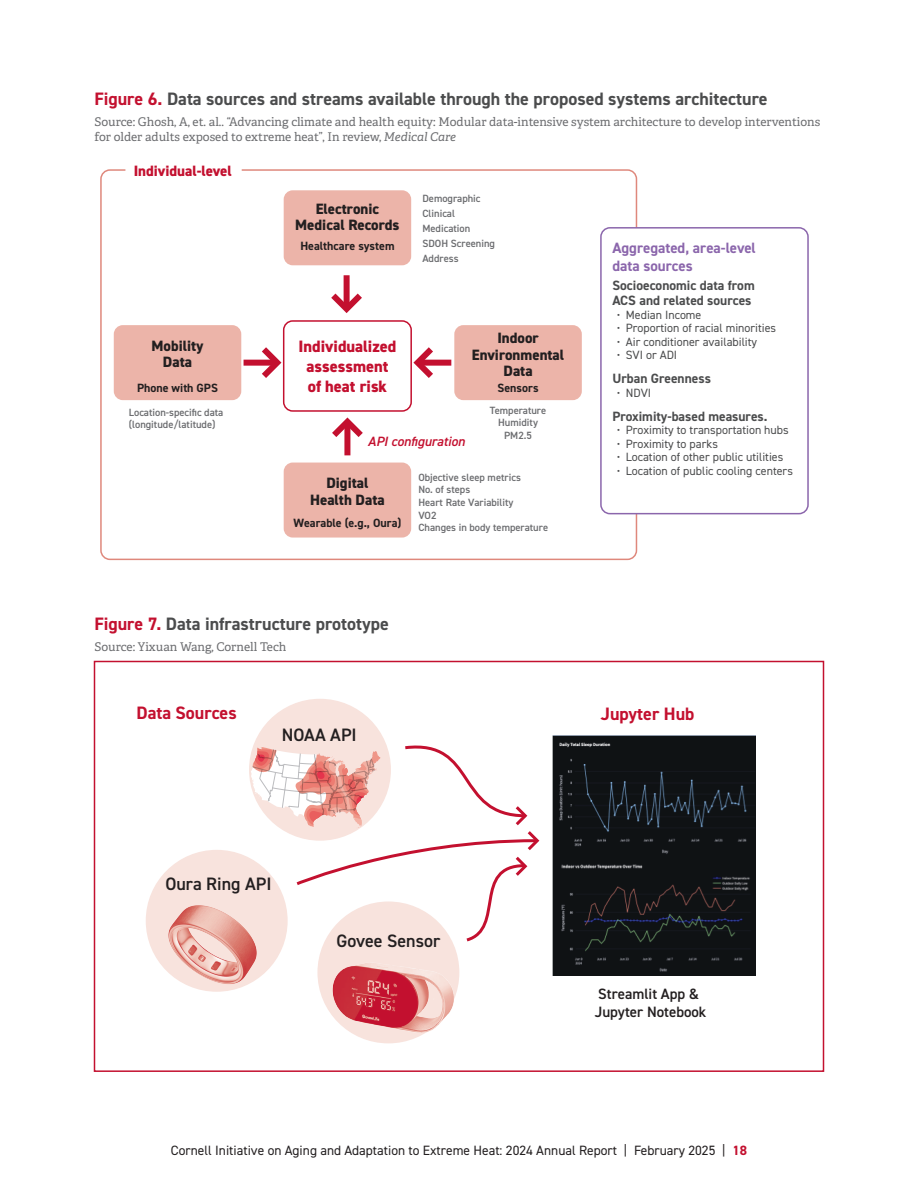
<style>
.page{position:relative;width:918px;height:1188px;background:#fff}
.page>*{position:absolute;margin:0;border:0;box-sizing:border-box;transform-origin:0 0}
.FIG_Title{font:700 18px "DIN2014";color:#4b4c4d}
.t1{font:600 18px "DIN2014";color:#231f20}
.t2{font:700 18px "DIN2014";color:#c3102f}
.t3{font:800 16.5px/19.8px "DIN2014";color:#c3102f;text-align:center}
.t4{font:800 15px/16.5px "DIN2014";color:#231f20;text-align:center}
.t5{font:700 15px/18px "DIN2014";color:#8b66ac}
.t6{font:600 15px/18px "DIN2014";color:#231f20}
.t7{font:800 15px "DIN2014";color:#c3102f}
.t8{font:13.5px "DIN2014";color:#231f20}
.t9{font:700 13.5px/15px "DIN2014";color:#4b4c4d}
.t10{font:italic 600 13.5px "DIN2014";color:#c3102f}
.FIG_Source_Credit{font:12px/15px "Adelle";color:#6c6d70}
.t11{font:12px "DIN2014";color:#4b4c4d}
.t12{font:700 12px "DIN2014";color:#231f20}
.t13{font:600 10.5px/12.6px "DIN2014";color:#6c6d70}
.s1{color:#c3102f}
.s2{font-style:italic}
.s3{font-weight:700;color:#c3102f}
</style>
<div class="page">
<div style="left:284px;top:190px;width:127px;height:75px;background:#ecb4a9;border-radius:9px"></div>
<div style="left:114px;top:325px;width:127px;height:75px;background:#ecb4a9;border-radius:9px"></div>
<div style="left:454px;top:325px;width:128px;height:75px;background:#ecb4a9;border-radius:9px"></div>
<div style="left:284px;top:463px;width:127px;height:75px;background:#ecb4a9;border-radius:9px"></div>
<div style="left:283px;top:320px;width:129px;height:92px;border:2px solid #c3102f;border-radius:9px"></div>
<div style="left:100px;top:169px;width:537px;height:391px;border:2px solid #df887c;border-radius:9px"></div>
<div style="left:601px;top:228px;width:207px;height:286px;background:#fff;border-radius:9px"></div>
<div style="left:600px;top:227px;width:209px;height:287px;border:2px solid #8b66ac;border-radius:9px"></div>
<div style="left:344px;top:275px;width:6px;height:31px;background:#c3102f"></div>
<svg style="left:331px;top:287px;width:31px;height:26px"></svg>
<div style="left:244px;top:360px;width:30px;height:6px;background:#c3102f"></div>
<svg style="left:255px;top:341px;width:31px;height:43px"></svg>
<div style="left:421px;top:360px;width:30px;height:6px;background:#c3102f"></div>
<svg style="left:409px;top:341px;width:30px;height:43px"></svg>
<div style="left:344px;top:425px;width:6px;height:30px;background:#c3102f"></div>
<svg style="left:332px;top:417px;width:31px;height:26px"></svg>
<img style="left:553px;top:736px;width:202px;height:239px">
<div style="left:249px;top:699px;width:142px;height:142px;background:#f8e3dd;border-radius:50%"></div>
<div style="left:146px;top:850px;width:142px;height:142px;background:#f8e3dd;border-radius:50%"></div>
<div style="left:317px;top:901px;width:142px;height:142px;background:#f8e3dd;border-radius:50%"></div>
<img style="left:330px;top:955px;width:130px;height:81px">
<img style="left:168px;top:905px;width:93px;height:87px">
<svg style="left:251px;top:740px;width:289px;height:204px"></svg>
<div style="left:94px;top:661px;width:730px;height:411px;border:2px solid #c3102f"></div>
<p class="FIG_Title" style="left:94px;top:87px;width:675px"><span class="s1">Figure 6.</span> Data sources and streams available through the proposed systems architecture</p>
<p class="FIG_Source_Credit" style="left:94px;top:114px;width:727px">Source: Ghosh, A, et. al.. “Advancing climate and health equity: Modular data-intensive system architecture to develop interventions for older adults exposed to extreme heat”, In review, <span class="s2">Medical Care</span></p>
<p class="t7" style="left:134px;top:161px;width:99px">Individual-level</p>
<p class="t4" style="left:295px;top:200px;width:106px">Electronic<br>Medical Records</p>
<p class="t13" style="left:422px;top:191px;width:74px;line-height:15px">Demographic<br>Clinical<br>Medication<br>SDOH Screening<br>Address</p>
<p class="t12" style="left:300px;top:238px;width:96px">Healthcare system</p>
<p class="t5" style="left:612px;top:238px;width:145px">Aggregated, area-level data sources</p>
<p class="t4" style="left:152px;top:337px;width:53px">Mobility<br>Data</p>
<p class="t3" style="left:299px;top:336px;width:99px">Individualized assessment</p>
<p class="t4" style="left:472px;top:330px;width:94px">Indoor<br>Environmental<br>Data</p>
<p class="t12" style="left:137px;top:380px;width:82px">Phone with GPS</p>
<p class="t3" style="left:308px;top:376px;width:81px">of heat risk</p>
<p class="t13" style="left:129px;top:405px;width:96px">Location-specific data (longitude/latitude)</p>
<p class="t10" style="left:368px;top:433px;width:99px">API configuration</p>
<p class="t13" style="left:418px;top:471px;width:131px">Objective sleep metrics<br>No. of steps<br>Heart Rate Variability<br>VO2<br>Changes in body temperature</p>
<p class="t12" style="left:498px;top:380px;width:43px">Sensors</p>
<p class="t13" style="left:490px;top:403px;width:58px;text-align:center">Temperature<br>Humidity<br>PM2.5</p>
<p class="t4" style="left:310px;top:475px;width:76px">Digital<br>Health Data</p>
<p class="t12" style="left:294px;top:515px;width:109px">Wearable (e.g., Oura)</p>
<p class="FIG_Title" style="left:94px;top:612px;width:296px"><span class="s1">Figure 7.</span> Data infrastructure prototype</p>
<p class="FIG_Source_Credit" style="left:94px;top:639px;width:193px">Source: Yixuan Wang, Cornell Tech</p>
<p class="t2" style="left:136px;top:701px;width:102px">Data Sources</p>
<p class="t1" style="left:282px;top:723px;width:77px">NOAA API</p>
<p class="t9" style="left:612px;top:278px;width:144px">Socioeconomic data from<br>ACS and related sources</p>
<p class="t11" style="left:617px;top:307px;width:86px">• Median Income</p>
<p class="t11" style="left:617px;top:321px;width:161px">• Proportion of racial minorities</p>
<p class="t11" style="left:617px;top:334px;width:142px">• Air conditioner availability</p>
<p class="t11" style="left:617px;top:348px;width:62px">• SVI or ADI</p>
<p class="t9" style="left:612px;top:371px;width:100px">Urban Greenness</p>
<p class="t11" style="left:617px;top:385px;width:36px">• NDVI</p>
<p class="t9" style="left:612px;top:409px;width:157px">Proximity-based measures.</p>
<p class="t11" style="left:617px;top:423px;width:173px">• Proximity to transportation hubs</p>
<p class="t11" style="left:617px;top:436px;width:103px">• Proximity to parks</p>
<p class="t11" style="left:617px;top:450px;width:168px">• Location of other public utilities</p>
<p class="t11" style="left:617px;top:463px;width:178px">• Location of public cooling centers</p>
<p class="t2" style="left:601px;top:702px;width:95px">Jupyter Hub</p>
<p class="t1" style="left:165px;top:872px;width:108px">Oura Ring API</p>
<p class="t1" style="left:336px;top:929px;width:105px">Govee Sensor</p>
<p class="t6" style="left:595px;top:985px;width:113px">Streamlit App &amp;<br>Jupyter Notebook</p>
<p class="t8" style="left:171px;top:1142px;width:578px">Cornell Initiative on Aging and Adaptation to Extreme Heat: 2024 Annual Report | February 2025 | <span class="s3">18</span></p>
</div>
